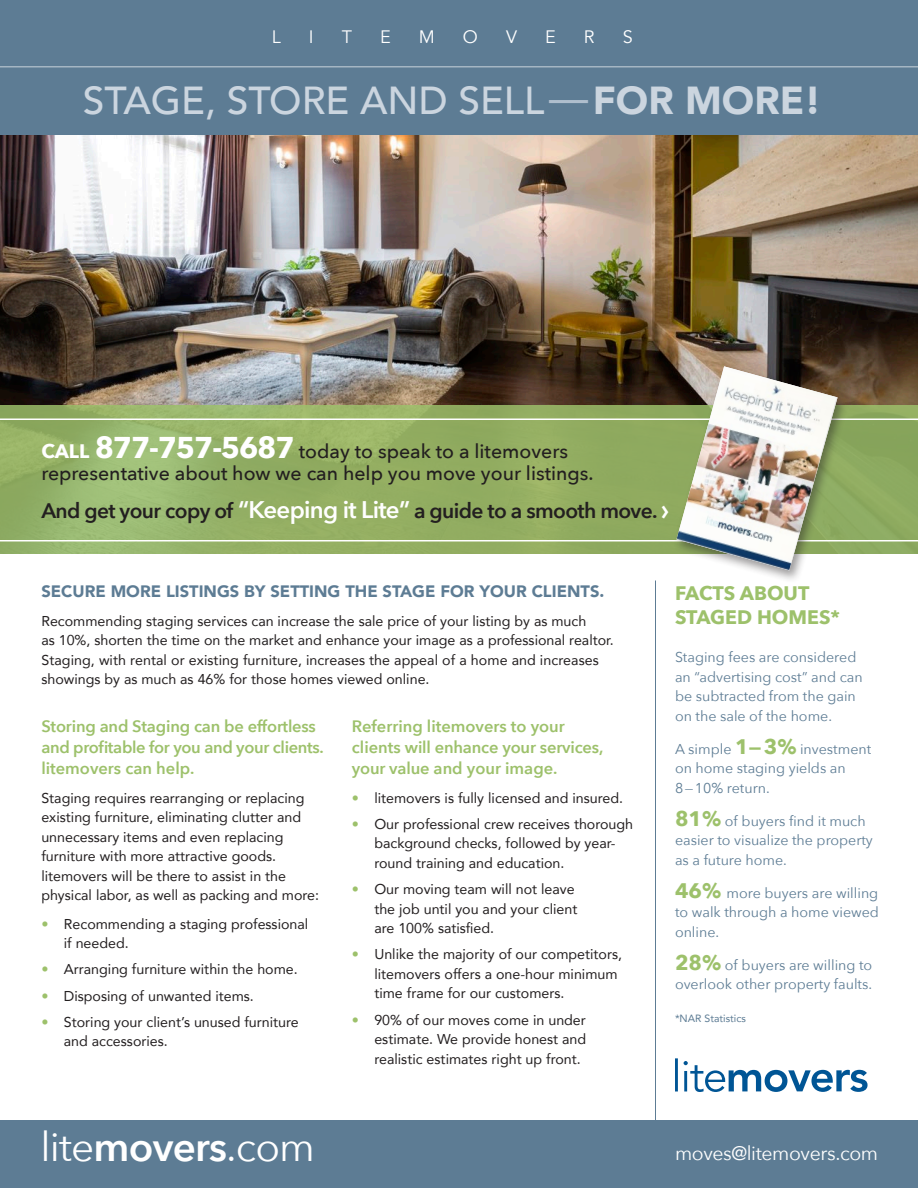
<style>
.page{position:relative;width:918px;height:1188px;background:#fff}
.page>*{position:absolute;margin:0;border:0;box-sizing:border-box;transform-origin:0 0}
.t1{font:40.5px "Avenir Next";letter-spacing:-.02em;color:#fff}
.t2{font:500 39px "Avenir";color:#cbd5df}
.t3{font:600 21px "Avenir Next";letter-spacing:-.03em;color:#231f20}
.t4{font:500 19.5px/22.5px "Avenir Next";color:#231f20}
.body{font:700 19.5px/24px "Avenir Next";color:#9dc16b}
.t5{font:19.5px "Avenir Next";letter-spacing:-.02em;color:#fff}
.t6{font:18px "Avenir";color:#fff}
.subheads{font:600 16.5px/21px "Avenir Next";letter-spacing:-.01em;color:#9dc16b}
.subheads-2{font:900 16.5px "Avenir";color:#5d7c94}
.body-2{font:14.25px/19.5px "Avenir";color:#231f20}
.body-3{font:14.25px/19.5px "Avenir Next";color:#5d7c94}
.body-4{font:10.5px "Avenir";color:#5d7c94}
.s1{color:#afbecd}
.s2{font-weight:900}
.s3{font-weight:700;color:#fff}
.s4{font-weight:700;font-size:30px;color:#fff}
.s5{font-size:24px;color:#fff}
.s6{font-size:28.5px;color:#fff}
.s7{color:#9dc16b}
.s8{font-weight:600}
.s9{font-weight:700;font-size:21px;color:#9dc16b}
</style>
<div class="page">
<img style="left:0;top:135px;width:918px;height:270px">
<div style="left:0;top:0;width:918px;height:135px;background:#5d7c94"></div>
<div style="left:0;top:1120px;width:918px;height:68px;background:#5d7c94"></div>
<svg style="left:0;top:405px;width:918px;height:149px;background:#94b065"></svg>
<hr style="left:0;top:540px;width:918px;height:2px;background:#fff">
<hr style="left:0;top:418px;width:918px;height:2px;background:#fff">
<hr style="left:0;top:66px;width:918px;height:2px;background:#fff">
<hr style="left:675px;top:1058px;width:3px;height:33px;background:#005595">
<svg style="left:684px;top:1061px;width:184px;height:31px"></svg>
<hr style="left:655px;top:580px;width:1px;height:554px;background:#5d7c94">
<div style="left:673px;top:364px;width:177px;height:220px;background:#231f20;opacity:.45"></div>
<img style="left:677px;top:366px;width:161px;height:204px">
<p class="t6" style="left:272px;top:26px;width:10px">L</p>
<p class="t6" style="left:309px;top:26px;width:6px">I</p>
<p class="t6" style="left:342px;top:26px;width:12px">T</p>
<p class="t6" style="left:380px;top:26px;width:12px">E</p>
<p class="t6" style="left:419px;top:26px;width:18px">M</p>
<p class="t6" style="left:463px;top:26px;width:17px">O</p>
<p class="t6" style="left:506px;top:26px;width:12px">V</p>
<p class="t6" style="left:545px;top:26px;width:12px">E</p>
<p class="t6" style="left:584px;top:26px;width:12px">R</p>
<p class="t6" style="left:623px;top:26px;width:12px">S</p>
<p class="t2" style="left:83px;top:67px;width:740px">STAGE, STORE AND SELL<span class="s1">—</span><span class="s2">FOR MORE!</span></p>
<p class="t4" style="left:41px;top:439px;width:554px"><span class="s3">CALL</span> <span class="s4">877-757-5687</span> today to speak to a litemovers representative about how we can help you move your listings.</p>
<p class="t3" style="left:41px;top:492px;width:630px">And get your copy of <span class="s5">“Keeping it Lite”</span> a guide to a smooth move. <span class="s6">›</span></p>
<p class="subheads-2" style="left:41px;top:577px;width:565px">SECURE MORE LISTINGS BY SETTING THE STAGE FOR YOUR CLIENTS.</p>
<p class="body-2" style="left:41px;top:610px;width:574px">Recommending staging services can increase the sale price of your listing by as much<br>as 10%, shorten the time on the market and enhance your image as a professional realtor.<br>Staging, with rental or existing furniture, increases the appeal of a home and increases showings by as much as 46% for those homes viewed online.</p>
<p class="subheads" style="left:41px;top:715px;width:284px">Storing and Staging can be effortless and profitable for you and your clients. litemovers can help.</p>
<p class="body-2" style="left:41px;top:787px;width:279px">Staging requires rearranging or replacing existing furniture, eliminating clutter and unnecessary items and even replacing furniture with more attractive goods. litemovers will be there to assist in the physical labor, as well as packing and more:</p>
<p class="body-2" style="left:64px;top:913px;width:246px;text-indent:-23px"><span class="s7">•</span> Recommending a staging professional if needed.</p>
<p class="body-2" style="left:41px;top:959px;width:258px"><span class="s7">•</span> Arranging furniture within the home.</p>
<p class="body-2" style="left:41px;top:985px;width:214px"><span class="s7">•</span> Disposing of unwanted items.</p>
<p class="body-2" style="left:64px;top:1012px;width:237px;text-indent:-23px"><span class="s7">•</span> Storing your client’s unused furniture and accessories.</p>
<p class="t1" style="left:40px;top:1113px;width:276px">lite<span class="s8">movers</span>.com</p>
<p class="subheads" style="left:352px;top:715px;width:253px">Referring litemovers to your clients will enhance your services, your value and your image.</p>
<p class="body-2" style="left:352px;top:787px;width:273px"><span class="s7">•</span> litemovers is fully licensed and insured.</p>
<p class="body-2" style="left:374px;top:814px;width:260px;text-indent:-22px"><span class="s7">•</span> Our professional crew receives thorough background checks, followed by year&shy;round training and education.</p>
<p class="body-2" style="left:374px;top:879px;width:205px;text-indent:-22px"><span class="s7">•</span> Our moving team will not leave the job until you and your client are 100% satisfied.</p>
<p class="body-2" style="left:374px;top:944px;width:249px;text-indent:-22px"><span class="s7">•</span> Unlike the majority of our competitors, litemovers offers a one-hour minimum time frame for our customers.</p>
<p class="body-2" style="left:374px;top:1009px;width:213px;text-align:justify;text-indent:-22px"><span class="s7">•</span> 90% of our moves come in under estimate. We provide honest and realistic estimates right up front.</p>
<p class="body" style="left:675px;top:581px;width:167px">FACTS ABOUT<br>STAGED HOMES*</p>
<p class="body-3" style="left:675px;top:647px;width:189px">Staging fees are considered an “advertising cost” and can be subtracted from the gain on the sale of the home.</p>
<p class="body-3" style="left:675px;top:738px;width:198px">A simple <span class="s9">1—3%</span> investment on home staging yields an<br>8—10% return.</p>
<p class="body-3" style="left:675px;top:810px;width:199px"><span class="s9">81%</span> of buyers find it much easier to visualize the property as a future home.</p>
<p class="body-3" style="left:675px;top:882px;width:206px;text-align:justify"><span class="s9">46%</span> more buyers are willing to walk through a home viewed online.</p>
<p class="body-3" style="left:675px;top:954px;width:199px"><span class="s9">28%</span> of buyers are willing to overlook other property faults.</p>
<p class="body-4" style="left:675px;top:1010px;width:72px">*NAR Statistics</p>
<p class="t5" style="left:675px;top:1137px;width:205px">moves@litemovers.com</p>
</div>
